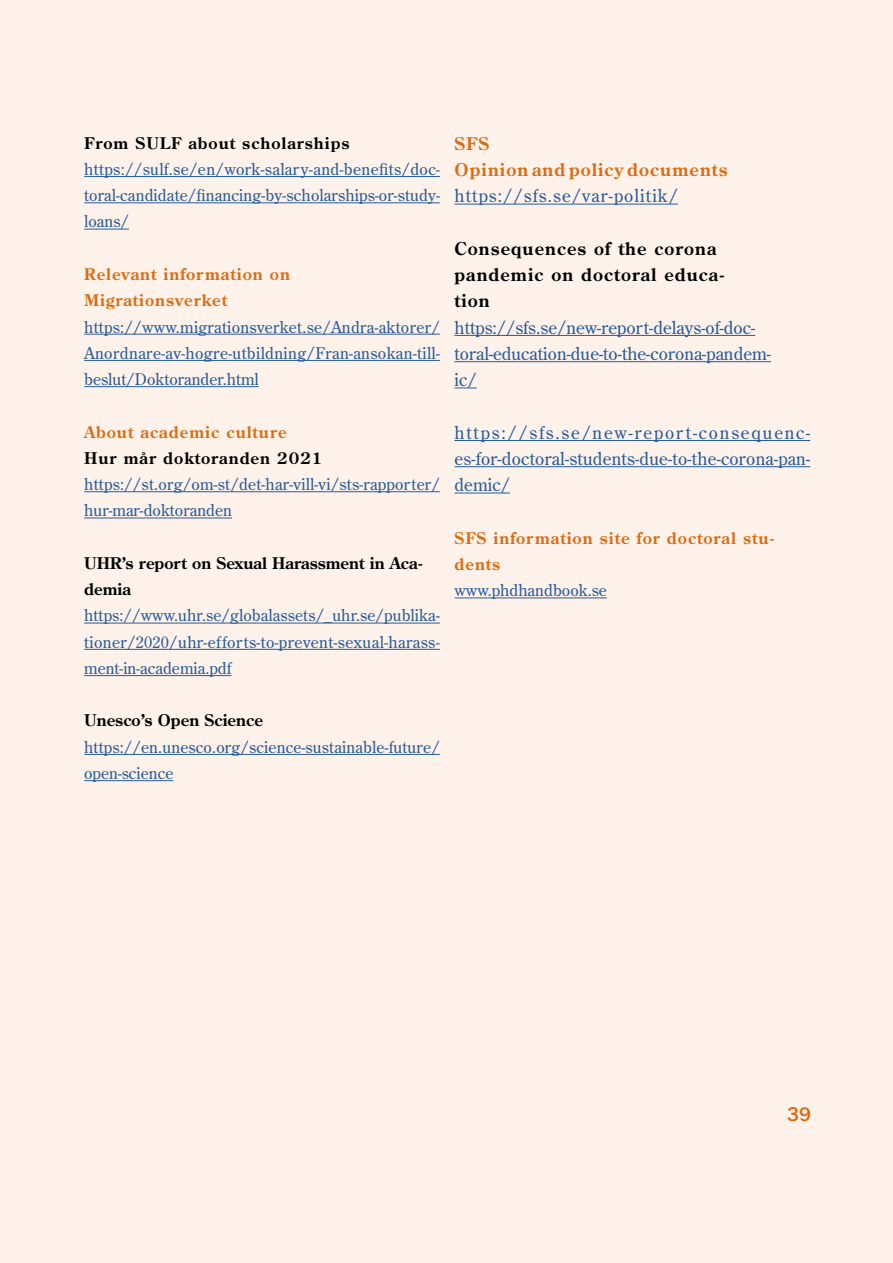
<style>
.page{position:relative;width:893px;height:1263px;background:#fef2eb}
.page>*{position:absolute;margin:0;border:0;box-sizing:border-box;transform-origin:0 0}
.t1{font:500 20.4px "Franklin Gothic";color:#dc6c11}
.t2{font:17.55px/26.2px "Century Old Style Std";letter-spacing:.01em;color:#275b9b}
.t3{font:700 17.55px/26.2px "Century Old Style Std";letter-spacing:.06em;color:#000}
.t4{font:700 17.55px/26.2px "Century Old Style Std";letter-spacing:.06em;color:#dc6c11}
.t5{font:17.55px "Century Old Style Std";letter-spacing:.06em;color:#275b9b}
.t6{font:16.05px/26.2px "Century Old Style Std";letter-spacing:.01em;color:#275b9b;text-align:justify}
.t7{font:700 16.05px/26.2px "Century Old Style Std";letter-spacing:.06em;color:#dc6c11}
.t8{font:700 16.05px/26.2px "Century Old Style Std";color:#000}
.t9{font:700 16.05px "Century Old Style Std";letter-spacing:.06em;color:#000}
</style>
<div class="page">
<hr style="left:84px;top:176px;width:356px;height:1px;background:#275b9b">
<hr style="left:84px;top:202px;width:356px;height:1px;background:#275b9b">
<hr style="left:84px;top:229px;width:45px;height:1px;background:#275b9b">
<hr style="left:84px;top:334px;width:356px;height:1px;background:#275b9b">
<hr style="left:84px;top:360px;width:356px;height:1px;background:#275b9b">
<hr style="left:84px;top:386px;width:175px;height:1px;background:#275b9b">
<hr style="left:84px;top:491px;width:356px;height:1px;background:#275b9b">
<hr style="left:84px;top:518px;width:148px;height:1px;background:#275b9b">
<hr style="left:84px;top:623px;width:356px;height:1px;background:#275b9b">
<hr style="left:84px;top:649px;width:356px;height:1px;background:#275b9b">
<hr style="left:84px;top:675px;width:147px;height:1px;background:#275b9b">
<hr style="left:84px;top:754px;width:356px;height:1px;background:#275b9b">
<hr style="left:84px;top:780px;width:89px;height:1px;background:#275b9b">
<hr style="left:455px;top:204px;width:223px;height:1px;background:#275b9b">
<hr style="left:455px;top:335px;width:300px;height:1px;background:#275b9b">
<hr style="left:455px;top:361px;width:316px;height:1px;background:#275b9b">
<svg style="left:455px;top:387px;width:22px;height:1px"></svg>
<hr style="left:455px;top:440px;width:355px;height:1px;background:#275b9b">
<hr style="left:455px;top:466px;width:355px;height:1px;background:#275b9b">
<hr style="left:455px;top:493px;width:55px;height:1px;background:#275b9b">
<hr style="left:455px;top:597px;width:152px;height:1px;background:#275b9b">
<p class="t9" style="left:84px;top:132px;width:267px">From SULF about scholarships</p>
<p class="t6" style="left:84px;top:156px;width:357px">https://sulf.se/en/work-salary-and-benefits/doc&shy;toral-candidate/financing-by-scholarships-or-study&shy;loans/</p>
<p class="t7" style="left:84px;top:261px;width:207px">Relevant information on<br>Migrationsverket</p>
<p class="t6" style="left:84px;top:313px;width:357px">https://www.migrationsverket.se/Andra-aktorer/ Anordnare-av-hogre-utbildning/Fran-ansokan-till&shy;beslut/Doktorander.html</p>
<p class="t7" style="left:84px;top:418px;width:204px">About academic culture</p>
<p class="t9" style="left:84px;top:447px;width:240px">Hur mår doktoranden 2021</p>
<p class="t6" style="left:84px;top:471px;width:357px">https://st.org/om-st/det-har-vill-vi/sts-rapporter/ hur-mar-doktoranden</p>
<p class="t8" style="left:84px;top:550px;width:340px">UHR’s report on Sexual Harassment in Aca&shy;demia</p>
<p class="t6" style="left:84px;top:602px;width:357px">https://www.uhr.se/globalassets/_uhr.se/publika&shy;tioner/2020/uhr-efforts-to-prevent-sexual-harass&shy;ment-in-academia.pdf</p>
<p class="t8" style="left:84px;top:707px;width:180px">Unesco’s Open Science</p>
<p class="t6" style="left:84px;top:733px;width:357px">https://en.unesco.org/science-sustainable-future/ open-science</p>
<p class="t4" style="left:455px;top:130px;width:274px">SFS<br>Opinion and policy documents</p>
<p class="t5" style="left:455px;top:185px;width:225px">https://sfs.se/var-politik/</p>
<p class="t3" style="left:455px;top:235px;width:272px">Consequences of the corona pandemic on doctoral educa&shy;tion</p>
<p class="t2" style="left:455px;top:314px;width:318px">https://sfs.se/new-report-delays-of-doc&shy;toral-education-due-to-the-corona-pandem&shy;ic/</p>
<p class="t2" style="left:455px;top:419px;width:357px;text-align:justify">https://sfs.se/new-report-consequenc&shy;es-for-doctoral-students-due-to-the-corona-pan&shy;demic/</p>
<p class="t7" style="left:455px;top:524px;width:322px">SFS information site for doctoral stu&shy;dents</p>
<p class="t6" style="left:455px;top:577px;width:154px">www.phdhandbook.se</p>
<p class="t1" style="left:787px;top:1101px;width:25px">39</p>
</div>
